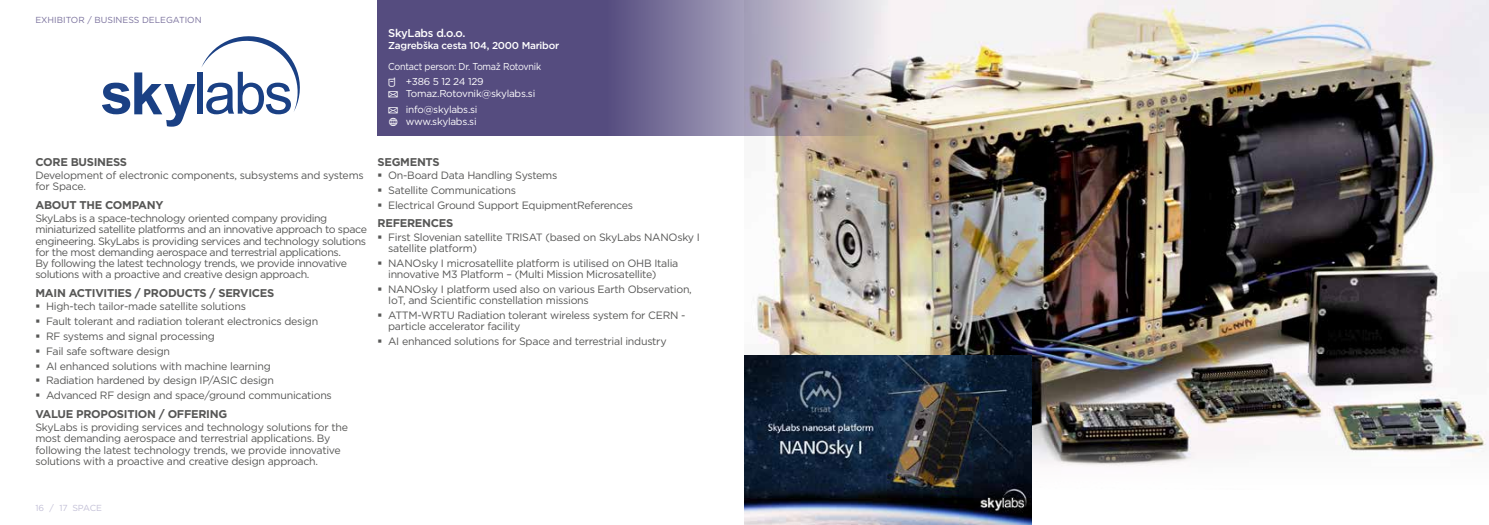
<style>
.page{position:relative;width:1489px;height:525px;background:#fff}
.page>*{position:absolute;margin:0;border:0;box-sizing:border-box;transform-origin:0 0}
.t1{font:700 11.25px "Gotham";letter-spacing:-.025em;color:#575756}
.t2{font:500 11.25px "Gotham";letter-spacing:-.025em;color:#fff}
.t3{font:10.62px/11.2px "Gotham";letter-spacing:-.025em;color:#575756}
.t4{font:10px/15.5px "Gotham";letter-spacing:-.025em;color:#fff}
.t5{font:10px/15.5px "Gotham";letter-spacing:-.025em;color:#fff;scale:.9 1}
.t6{font:500 10px "Gotham";letter-spacing:-.025em;color:#fff}
.t7{font:8.75px "Gotham";color:#79709c}
.t8{font:8.75px "Gotham";color:#c3c0d7}
</style>
<div class="page">
<img style="left:757px;top:0;width:731px;height:489px">
<img style="left:377px;top:0;width:898px;height:136px">
<div style="left:198px;top:72px;width:5px;height:42px;background:#1a4084"></div>
<svg style="left:102px;top:72px;width:93px;height:55px"></svg>
<svg style="left:201px;top:36px;width:99px;height:78px"></svg>
<img style="left:744px;top:355px;width:287px;height:169px">
<svg style="left:388px;top:78px;width:10px;height:20px"></svg>
<svg style="left:388px;top:107px;width:10px;height:19px"></svg>
<p class="t7" style="left:35px;top:15px;width:168px">EXHIBITOR / BUSINESS DELEGATION</p>
<p class="t2" style="left:388px;top:26px;width:79px">SkyLabs d.o.o.</p>
<p class="t6" style="left:388px;top:39px;width:172px">Zagrebška cesta 104, 2000 Maribor</p>
<p class="t5" style="left:406px;top:58px;width:152px;text-indent:-18px">Contact person: Dr. Tomaž Rotovnik +386 5 12 24 129</p>
<p class="t4" style="left:406px;top:86px;width:131px">Tomaz.Rotovnik@skylabs.si info@skylabs.si</p>
<p class="t4" style="left:406px;top:113px;width:72px">www.skylabs.si</p>
<p class="t1" style="left:35px;top:154px;width:93px">CORE BUSINESS</p>
<p class="t3" style="left:35px;top:169px;width:330px">Development of electronic components, subsystems and systems for Space.</p>
<p class="t1" style="left:35px;top:197px;width:129px">ABOUT THE COMPANY</p>
<p class="t3" style="left:35px;top:212px;width:333px">SkyLabs is a space-technology oriented company providing miniaturized satellite platforms and an innovative approach to space engineering. SkyLabs is providing services and technology solutions for the most demanding aerospace and terrestrial applications.<br>By following the latest technology trends, we provide innovative solutions with a proactive and creative design approach.</p>
<p class="t1" style="left:35px;top:286px;width:240px">MAIN ACTIVITIES / PRODUCTS / SERVICES</p>
<p class="t3" style="left:46px;top:299px;width:287px;line-height:14.8px">High-tech tailor-made satellite solutions<br>Fault tolerant and radiation tolerant electronics design RF systems and signal processing<br>Fail safe software design<br>AI enhanced solutions with machine learning<br>Radiation hardened by design IP/ASIC design<br>Advanced RF design and space/ground communications</p>
<p class="t1" style="left:35px;top:406px;width:193px">VALUE PROPOSITION / OFFERING</p>
<p class="t3" style="left:35px;top:421px;width:314px">SkyLabs is providing services and technology solutions for the most demanding aerospace and terrestrial applications. By following the latest technology trends, we provide innovative solutions with a proactive and creative design approach.</p>
<p class="t1" style="left:377px;top:154px;width:64px">SEGMENTS</p>
<p class="t3" style="left:388px;top:167px;width:246px;line-height:14.8px">On-Board Data Handling Systems<br>Satellite Communications<br>Electrical Ground Support EquipmentReferences</p>
<p class="t1" style="left:377px;top:216px;width:77px">REFERENCES</p>
<p class="t3" style="left:388px;top:231px;width:313px">First Slovenian satellite TRISAT (based on SkyLabs NANOsky I satellite platform)</p>
<p class="t3" style="left:388px;top:257px;width:292px">NANOsky I microsatellite platform is utilised on OHB Italia innovative M3 Platform – (Multi Mission Microsatellite)</p>
<p class="t3" style="left:388px;top:283px;width:305px">NANOsky I platform used also on various Earth Observation,<br>IoT, and Scientific constellation missions</p>
<p class="t3" style="left:388px;top:309px;width:299px">ATTM-WRTU Radiation tolerant wireless system for CERN - particle accelerator facility</p>
<p class="t3" style="left:388px;top:335px;width:280px">AI enhanced solutions for Space and terrestrial industry</p>
<p class="t8" style="left:35px;top:502px;width:20px">16 /</p>
<p class="t8" style="left:72px;top:502px;width:31px">SPACE</p>
<p class="t8" style="left:59px;top:502px;width:10px">17</p>
</div>
